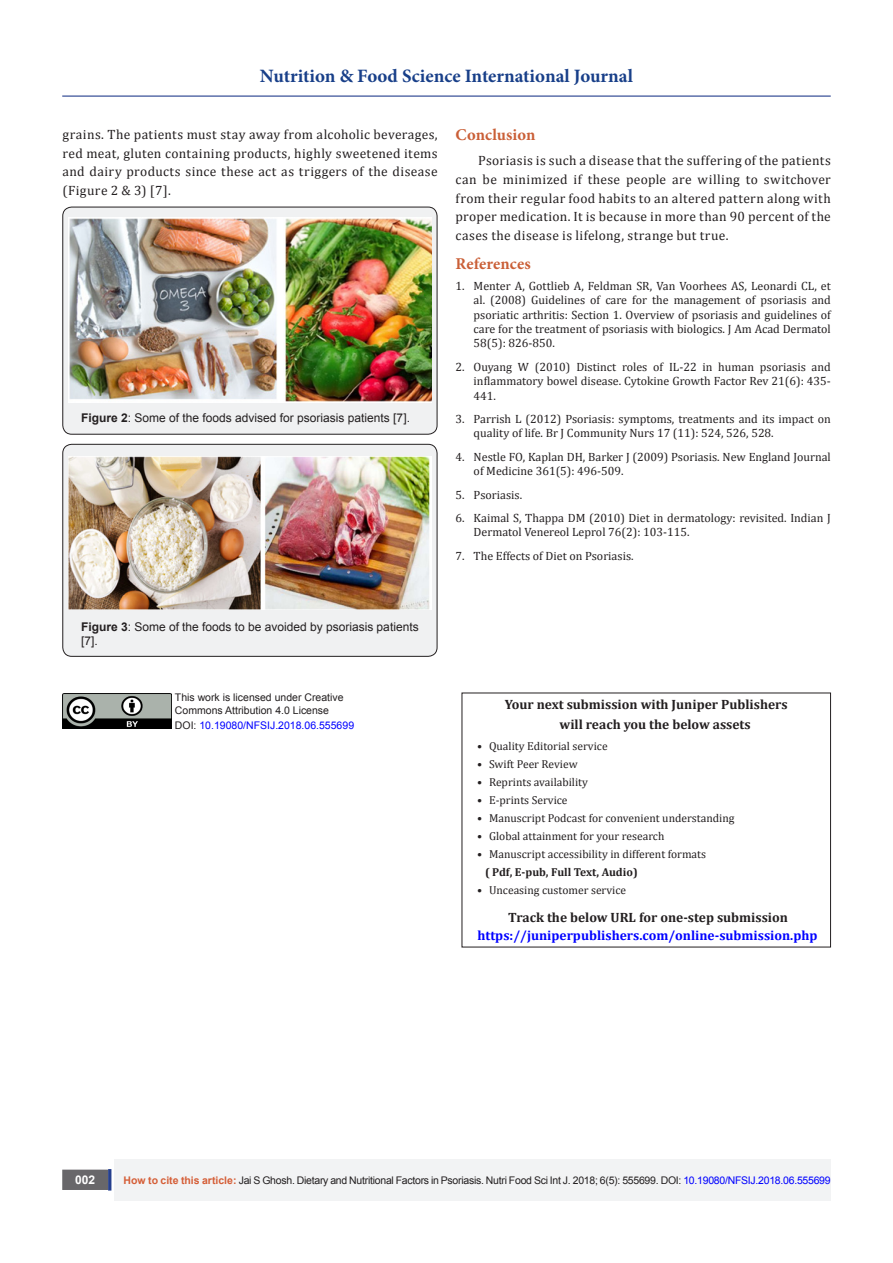
<style>
.page{position:relative;width:893px;height:1263px;background:#fff}
.page>*{position:absolute;margin:0;border:0;box-sizing:border-box;transform-origin:0 0}
.t1{font:700 18.9px "Minion Pro";color:#183f89}
.t2{font:700 16.5px "Minion Pro";letter-spacing:.005em;color:#ca5f37}
.t3{font:13.5px/18.8px "Cambria";letter-spacing:.025em;color:#231f20;text-align:justify}
.t4{font:700 13.5px "Cambria";color:#231f20}
.t5{font:700 13.5px "Cambria";color:#00f}
.t6{font:12px/14.4px "Cambria";color:#231f20}
.t7{font:12px/14.4px "Arial";color:#231f20}
.t8{font:700 12px "Arial";color:#fff}
.t9{font:11.55px "Cambria";color:#231f20}
.t10{font:700 11.55px "Cambria";color:#231f20}
.t11{font:10.5px "Arial";letter-spacing:-.025em;color:#231f20}
.t12{font:10.5px/13.5px "Arial";color:#231f20}
.t13{font:10.5px "Arial";color:#00f}
.s1{font-weight:700}
.s2{color:#231f20}
.s3{font-weight:700;color:#d55e37}
.s4{color:#00f}
</style>
<div class="page">
<div style="left:115px;top:1160px;width:716px;height:41px;background:#f2f3f4"></div>
<div style="left:63px;top:1170px;width:44px;height:19px;background:#68676a"></div>
<div style="left:62px;top:1169px;width:46px;height:21px;border:2px solid #68676a"></div>
<div style="left:108px;top:1169px;width:3px;height:21px;background:#253f8e;border:2px solid #253f8e"></div>
<hr style="left:62px;top:96px;width:769px;height:1px;background:#253f8e">
<div style="left:63px;top:207px;width:374px;height:227px;background:#f0f1f2;border-radius:9px"></div>
<div style="left:62px;top:207px;width:375px;height:228px;border:1px solid #231f20;border-radius:9px"></div>
<img style="left:69px;top:217px;width:362px;height:185px">
<div style="left:63px;top:444px;width:374px;height:212px;background:#f0f1f2;border-radius:9px"></div>
<div style="left:62px;top:444px;width:375px;height:213px;border:1px solid #231f20;border-radius:9px"></div>
<img style="left:68px;top:457px;width:364px;height:152px">
<img style="left:62px;top:693px;width:110px;height:36px">
<h1 class="t1" style="left:260px;top:63px;width:375px">Nutrition &amp; Food Science International Journal</h1>
<p class="t3" style="left:62px;top:125px;width:377px">grains. The patients must stay away from alcoholic beverages, red meat, gluten containing products, highly sweetened items and dairy products since these act as triggers of the disease (Figure 2 &amp; 3) [7].</p>
<p class="t7" style="left:81px;top:411px;width:330px"><span class="s1">Figure 2</span>: Some of the foods advised for psoriasis patients [7].</p>
<p class="t2" style="left:456px;top:124px;width:81px">Conclusion</p>
<p class="t3" style="left:456px;top:151px;width:377px;text-indent:22px">Psoriasis is such a disease that the suffering of the patients can be minimized if these people are willing to switchover from their regular food habits to an altered pattern along with proper medication. It is because in more than 90 percent of the cases the disease is lifelong, strange but true.</p>
<p class="t2" style="left:456px;top:253px;width:77px">References</p>
<p class="t6" style="left:474px;top:278px;width:359px;text-align:justify;text-indent:-18px">1. Menter A, Gottlieb A, Feldman SR, Van Voorhees AS, Leonardi CL, et al. (2008) Guidelines of care for the management of psoriasis and psoriatic arthritis: Section 1. Overview of psoriasis and guidelines of care for the treatment of psoriasis with biologics. J Am Acad Dermatol 58(5): 826-850.</p>
<p class="t6" style="left:474px;top:359px;width:359px;text-align:justify;text-indent:-18px">2. Ouyang W (2010) Distinct roles of IL-22 in human psoriasis and inflammatory bowel disease. Cytokine Growth Factor Rev 21(6): 435- 441.</p>
<p class="t6" style="left:474px;top:412px;width:359px;text-indent:-18px">3. Parrish L (2012) Psoriasis: symptoms, treatments and its impact on quality of life. Br J Community Nurs 17 (11): 524, 526, 528.</p>
<p class="t6" style="left:474px;top:449px;width:359px;text-indent:-18px">4. Nestle FO, Kaplan DH, Barker J (2009) Psoriasis. New England Journal of Medicine 361(5): 496-509.</p>
<p class="t6" style="left:456px;top:487px;width:68px">5. Psoriasis.</p>
<p class="t6" style="left:474px;top:511px;width:359px;text-indent:-18px">6. Kaimal S, Thappa DM (2010) Diet in dermatology: revisited. Indian J<br>Dermatol Venereol Leprol 76(2): 103-115.</p>
<p class="t6" style="left:456px;top:548px;width:179px">7. The Effects of Diet on Psoriasis.</p>
<p class="t7" style="left:81px;top:619px;width:339px"><span class="s1">Figure 3</span>: Some of the foods to be avoided by psoriasis patients [7].</p>
<p class="t12" style="left:175px;top:690px;width:170px">This work is licensed under Creative<br>Commons Attribution 4.0 License</p>
<p class="t13" style="left:175px;top:719px;width:181px"><span class="s2">DOI:</span> 10.19080/NFSIJ.2018.06.555699</p>
<p class="t4" style="left:505px;top:695px;width:284px">Your next submission with Juniper Publishers</p>
<p class="t4" style="left:560px;top:715px;width:193px">will reach you the below assets</p>
<p class="t9" style="left:477px;top:739px;width:132px">• Quality Editorial service</p>
<p class="t9" style="left:477px;top:757px;width:102px">• Swift Peer Review</p>
<p class="t9" style="left:477px;top:775px;width:112px">• Reprints availability</p>
<p class="t9" style="left:477px;top:793px;width:92px">• E-prints Service</p>
<p class="t9" style="left:477px;top:811px;width:259px">• Manuscript Podcast for convenient understanding</p>
<p class="t9" style="left:477px;top:829px;width:189px">• Global attainment for your research</p>
<p class="t9" style="left:477px;top:847px;width:231px">• Manuscript accessibility in different formats</p>
<p class="t10" style="left:485px;top:864px;width:154px">( Pdf, E-pub, Full Text, Audio)</p>
<p class="t9" style="left:477px;top:883px;width:151px">• Unceasing customer service</p>
<p class="t4" style="left:508px;top:908px;width:281px">Track the below URL for one-step submission</p>
<p class="t5" style="left:477px;top:926px;width:342px">https://juniperpublishers.com/online-submission.php</p>
<p class="t8" style="left:75px;top:1172px;width:22px">002</p>
<p class="t11" style="left:124px;top:1173px;width:709px"><span class="s3">How to cite this article:</span> Jai S Ghosh. Dietary and Nutritional Factors in Psoriasis. Nutri Food Sci Int J. 2018; 6(5): 555699. DOI: <span class="s4">10.19080/NFSIJ.2018.06.555699</span></p>
</div>
